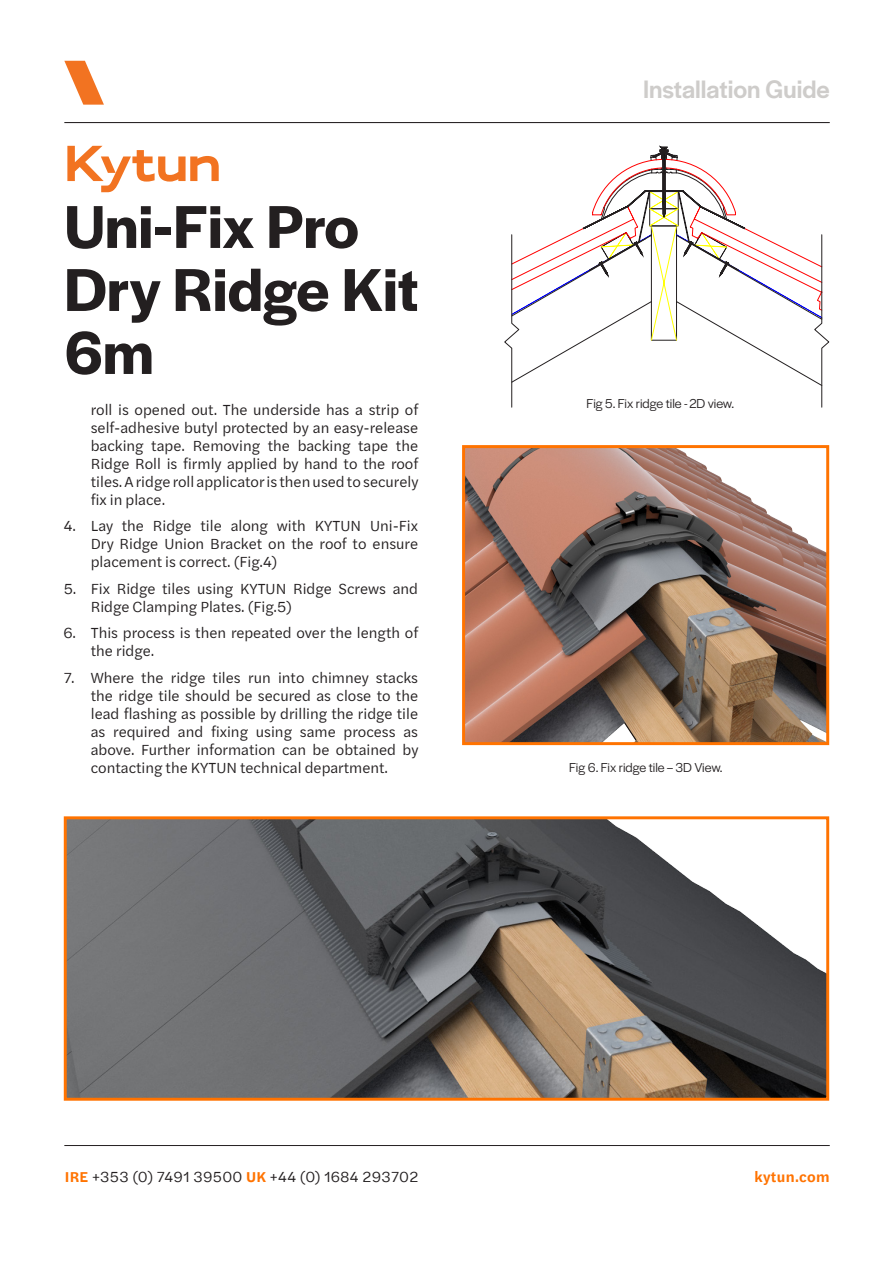
<style>
.page{position:relative;width:893px;height:1263px;background:#fff}
.page>*{position:absolute;margin:0;border:0;box-sizing:border-box;transform-origin:0 0}
.t1{font:600 63px "Halyard Display";letter-spacing:-.005em;color:#231f20}
.H3_White{font:500 25.95px "Halyard Display";color:#ceccca}
.H3_White-2{font:15px/18px "Halyard Text";color:#231f20;text-align:justify}
.H3_White-3{font:15px "Halyard Text";letter-spacing:.02em;color:#231f20}
.H3_White-4{font:600 15px "Halyard Text";letter-spacing:.02em;color:#ff7300}
.t2{font:13.5px "Halyard Display";color:#231f20}
.s1{font-weight:600;color:#ff7300}
</style>
<div class="page">
<img style="left:466px;top:449px;width:359px;height:292px">
<div style="left:462px;top:445px;width:367px;height:300px;border:3px solid #ff7300"></div>
<img style="left:68px;top:820px;width:757px;height:277px">
<div style="left:64px;top:816px;width:765px;height:285px;border:3px solid #ff7300"></div>
<svg style="left:504px;top:151px;width:326px;height:257px"></svg>
<svg style="left:64px;top:61px;width:40px;height:44px"></svg>
<hr style="left:64px;top:122px;width:766px;height:1px;background:#231f20">
<hr style="left:64px;top:1145px;width:766px;height:1px;background:#231f20">
<svg style="left:67px;top:146px;width:152px;height:46px"></svg>
<p class="t1" style="left:64px;top:182px;width:296px">Uni-Fix Pro</p>
<p class="t1" style="left:64px;top:245px;width:356px">Dry Ridge Kit</p>
<p class="t1" style="left:64px;top:308px;width:91px">6m</p>
<p class="H3_White-2" style="left:91px;top:400px;width:329px">roll is opened out. The underside has a strip of self-adhesive butyl protected by an easy-release backing tape. Removing the backing tape the Ridge Roll is firmly applied by hand to the roof tiles. A ridge roll applicator is then used to securely fix in place.</p>
<p class="H3_White-2" style="left:91px;top:517px;width:329px;text-indent:-27px">4. Lay the Ridge tile along with KYTUN Uni-Fix Dry Ridge Union Bracket on the roof to ensure placement is correct. (Fig.4)</p>
<p class="H3_White-2" style="left:91px;top:579px;width:329px;text-indent:-27px">5. Fix Ridge tiles using KYTUN Ridge Screws and<br>Ridge Clamping Plates. (Fig.5)</p>
<p class="H3_White-2" style="left:91px;top:624px;width:329px;text-indent:-27px">6. This process is then repeated over the length of the ridge.</p>
<p class="H3_White-2" style="left:91px;top:668px;width:329px;text-indent:-27px">7. Where the ridge tiles run into chimney stacks the ridge tile should be secured as close to the lead flashing as possible by drilling the ridge tile as required and fixing using same process as above. Further information can be obtained by contacting the KYTUN technical department.</p>
<p class="H3_White" style="left:643px;top:71px;width:188px">Installation Guide</p>
<p class="t2" style="left:586px;top:396px;width:149px">Fig 5. Fix ridge tile - 2D view.</p>
<p class="t2" style="left:569px;top:760px;width:155px">Fig 6. Fix ridge tile – 3D View.</p>
<p class="H3_White-3" style="left:65px;top:1165px;width:355px"><span class="s1">IRE</span> +353 (0) 7491 39500 <span class="s1">UK</span> +44 (0) 1684 293702</p>
<p class="H3_White-4" style="left:754px;top:1165px;width:77px">kytun.com</p>
</div>
